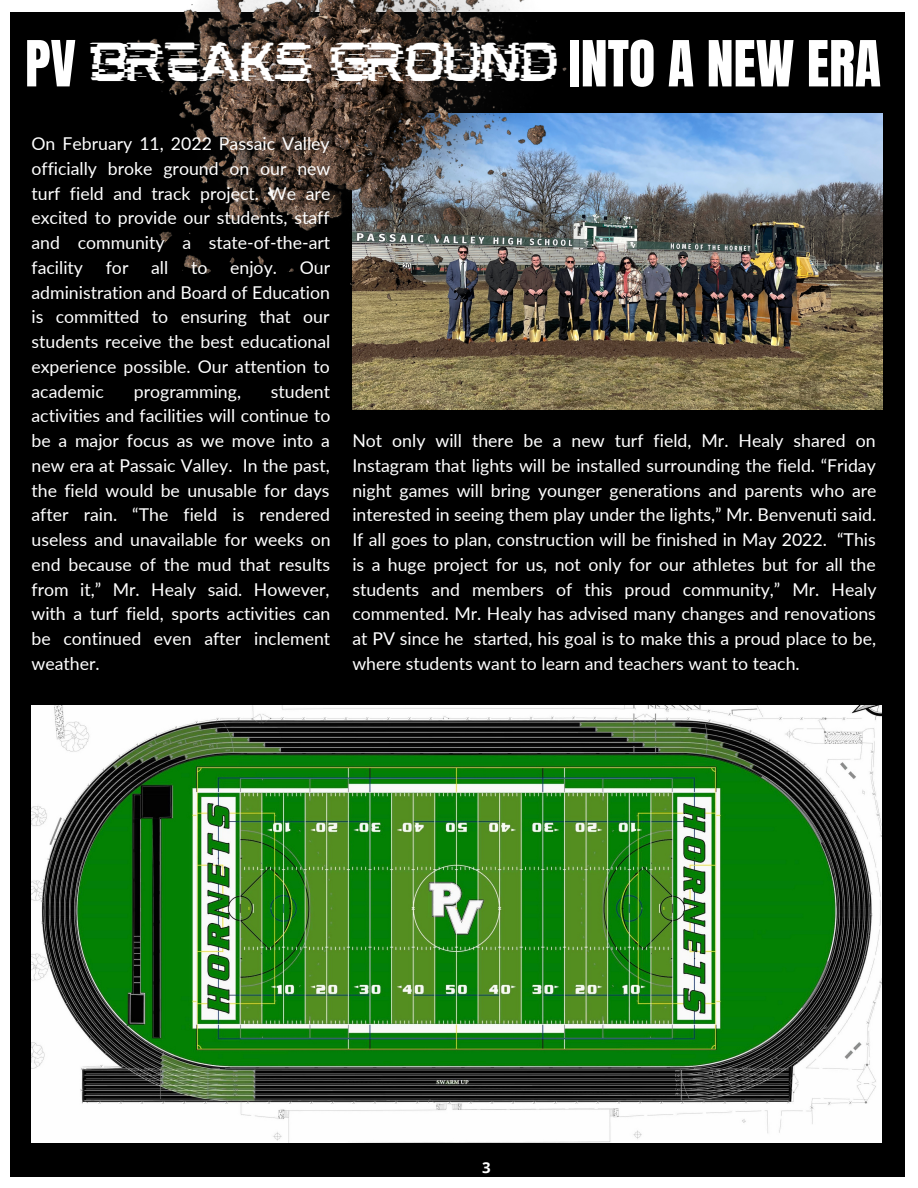
<style>
.page{position:relative;width:918px;height:1188px;background:#fff}
.page>*{position:absolute;margin:0;border:0;box-sizing:border-box;transform-origin:0 0}
.t1{font:54px "Anton";color:#fff}
.t2{font:46.5px "mokotoglitchmark I";letter-spacing:-.115em;color:#fff}
.t3{font:17.7px/24.8px "Lato";color:#fff;text-align:justify}
.t4{font:700 15px "Open Sans";color:#fff}
</style>
<div class="page">
<div style="left:10px;top:12px;width:895px;height:1164px;background:#000"></div>
<img style="left:352px;top:114px;width:530px;height:296px">
<img style="left:137px;top:0;width:431px;height:306px">
<img style="left:31px;top:706px;width:851px;height:436px">
<p class="t1" style="left:25px;top:25px;width:52px">PV</p>
<p class="t2" style="left:89px;top:46px;width:473px">BREAKS GROUND</p>
<p class="t1" style="left:569px;top:25px;width:314px">INTO A NEW ERA</p>
<p class="t3" style="left:31px;top:131px;width:301px">On February 11, 2022 Passaic Valley officially broke ground on our new turf field and track project. We are excited to provide our students, staff and community a state-of-the-art facility</p>
<p class="t3" style="left:106px;top:255px;width:24px">for</p>
<p class="t3" style="left:151px;top:255px;width:19px">all</p>
<p class="t3" style="left:191px;top:255px;width:18px">to</p>
<p class="t3" style="left:230px;top:255px;width:48px">enjoy.</p>
<p class="t3" style="left:31px;top:255px;width:300px;text-indent:268px">Our administration and Board of Education is committed to ensuring that our students receive the best educational experience possible. Our attention to academic</p>
<p class="t3" style="left:31px;top:379px;width:301px;text-indent:239px">student activities and facilities will continue to be a major focus as we move into a new era at Passaic Valley. In the past, the field would be unusable for days after rain. “The field is rendered useless and unavailable for weeks on end because of the mud that results from it,” Mr. Healy said. However, with a turf field, sports activities can be continued even after inclement weather.</p>
<p class="t3" style="left:134px;top:379px;width:109px">programming,</p>
<p class="t3" style="left:352px;top:428px;width:526px">Not only will there be a new turf field, Mr. Healy shared on Instagram that lights will be installed surrounding the field. “Friday night games will bring younger generations and parents who are interested in seeing them play under the lights,” Mr. Benvenuti said.<br>If all goes to plan, construction will be finished in May 2022. “This is a huge project for us, not only for our athletes but for all the students and members of this proud community,” Mr. Healy commented. Mr. Healy has advised many changes and renovations at PV since he started, his goal is to make this a proud place to be, where students want to learn and teachers want to teach.</p>
<p class="t4" style="left:482px;top:1157px;width:10px">3</p>
</div>
